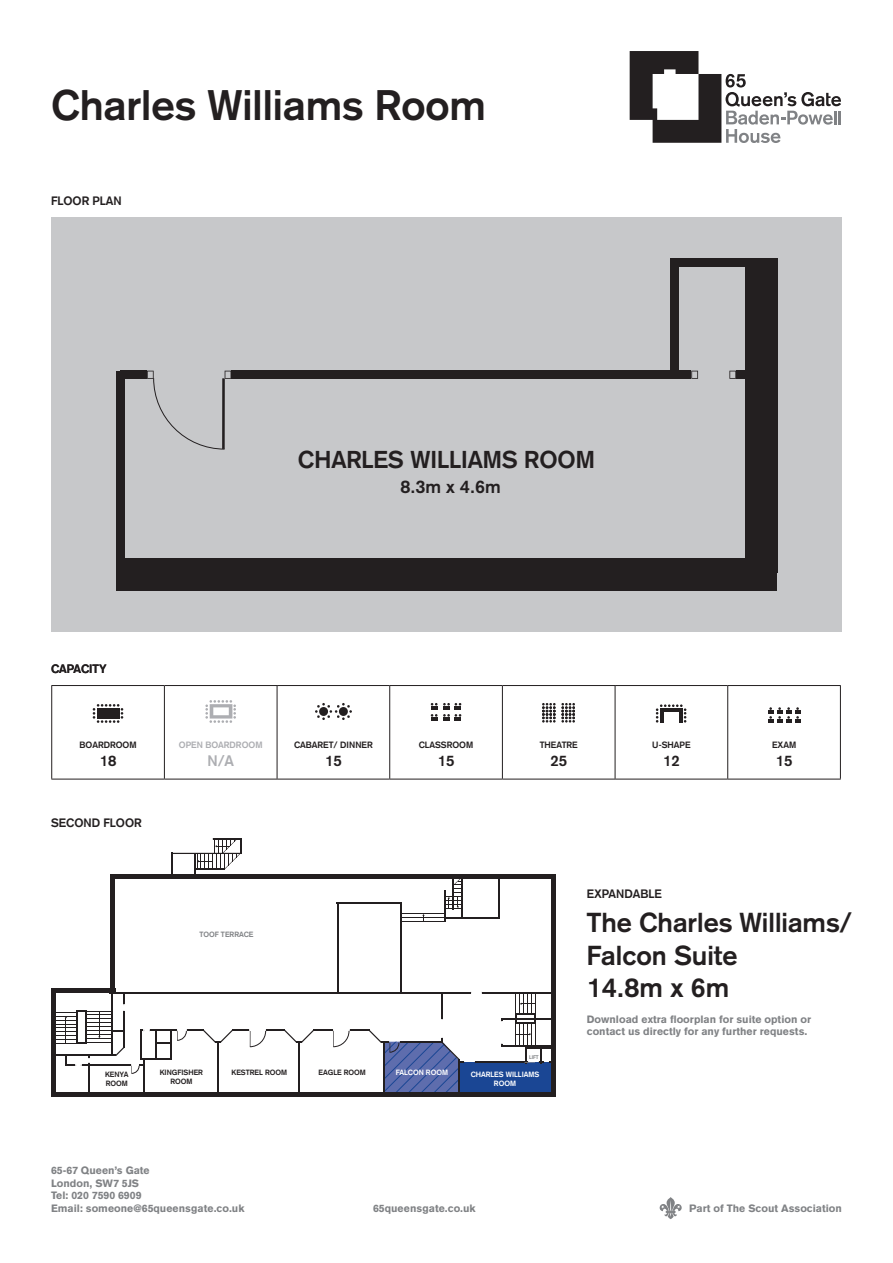
<style>
.page{position:relative;width:893px;height:1263px;background:#fff}
.page>*{position:absolute;margin:0;border:0;box-sizing:border-box;transform-origin:0 0}
.t1{font:700 42px "Akzidenz Grotesk";color:#231f20}
.t2{font:700 27px "Akzidenz Grotesk";color:#231f20}
.t3{font:700 24px "Akzidenz Grotesk";color:#231f20}
.t4{font:700 18px "Akzidenz Grotesk";color:#231f20}
.t5{font:700 15px "Akzidenz Grotesk";color:#231f20}
.t6{font:700 15px "Akzidenz Grotesk";color:#adaeb2}
.t7{font:700 12px "Akzidenz Grotesk";color:#231f20}
.t8{font:900 10.5px/12.6px "Akzidenz Grotesk";color:#808285}
.t9{font:700 9px "Akzidenz Grotesk";color:#231f20}
.t10{font:700 9px "Akzidenz Grotesk";color:#adaeb2}
.t11{font:700 7.5px "Akzidenz Grotesk";color:#231f20}
.t12{font:700 7.5px/9px "Akzidenz Grotesk";color:#fff;text-align:center}
.t13{font:700 7.5px "Akzidenz Grotesk";color:#808285}
.t14{font:700 5.25px "Akzidenz Grotesk";color:#808285}
</style>
<div class="page">
<svg style="left:630px;top:51px;width:211px;height:92px"></svg>
<svg style="left:659px;top:1197px;width:23px;height:22px"></svg>
<div style="left:51px;top:217px;width:791px;height:414px;background:#c7c8ca"></div>
<div style="left:459px;top:1063px;width:94px;height:30px;background:#1a4694"></div>
<hr style="left:51px;top:685px;width:113px;height:1px;background:#231f20">
<hr style="left:51px;top:686px;width:1px;height:93px;background:#231f20">
<hr style="left:164px;top:685px;width:113px;height:1px;background:#231f20">
<hr style="left:164px;top:686px;width:1px;height:93px;background:#231f20">
<hr style="left:277px;top:685px;width:113px;height:1px;background:#231f20">
<hr style="left:277px;top:686px;width:1px;height:93px;background:#231f20">
<hr style="left:390px;top:685px;width:112px;height:1px;background:#231f20">
<hr style="left:389px;top:686px;width:1px;height:93px;background:#231f20">
<hr style="left:502px;top:685px;width:113px;height:1px;background:#231f20">
<hr style="left:502px;top:686px;width:1px;height:93px;background:#231f20">
<hr style="left:615px;top:685px;width:113px;height:1px;background:#231f20">
<hr style="left:615px;top:686px;width:1px;height:93px;background:#231f20">
<hr style="left:728px;top:685px;width:113px;height:1px;background:#231f20">
<hr style="left:727px;top:686px;width:1px;height:93px;background:#231f20">
<hr style="left:840px;top:686px;width:1px;height:93px;background:#231f20">
<hr style="left:51px;top:779px;width:113px;height:1px;background:#231f20">
<hr style="left:164px;top:779px;width:113px;height:1px;background:#231f20">
<hr style="left:277px;top:779px;width:113px;height:1px;background:#231f20">
<hr style="left:390px;top:779px;width:112px;height:1px;background:#231f20">
<hr style="left:502px;top:779px;width:113px;height:1px;background:#231f20">
<hr style="left:615px;top:779px;width:113px;height:1px;background:#231f20">
<hr style="left:728px;top:779px;width:113px;height:1px;background:#231f20">
<svg style="left:93px;top:704px;width:30px;height:19px"></svg>
<svg style="left:205px;top:700px;width:31px;height:23px"></svg>
<svg style="left:315px;top:703px;width:37px;height:17px"></svg>
<div style="left:339px;top:707px;width:9px;height:9px;background:#231f20;border-radius:50%"></div>
<svg style="left:431px;top:703px;width:6px;height:18px"></svg>
<svg style="left:443px;top:703px;width:18px;height:18px"></svg>
<svg style="left:542px;top:703px;width:33px;height:20px"></svg>
<svg style="left:656px;top:704px;width:30px;height:18px"></svg>
<hr style="left:660px;top:708px;width:4px;height:15px;background:#231f20">
<hr style="left:660px;top:708px;width:23px;height:4px;background:#231f20">
<hr style="left:679px;top:708px;width:4px;height:15px;background:#231f20">
<svg style="left:768px;top:707px;width:32px;height:16px"></svg>
<div style="left:117px;top:558px;width:660px;height:33px;background:#231f20"></div>
<div style="left:745px;top:258px;width:32px;height:315px;background:#231f20"></div>
<div style="left:121px;top:371px;width:26px;height:8px;background:#231f20"></div>
<div style="left:231px;top:371px;width:437px;height:8px;background:#231f20"></div>
<div style="left:117px;top:371px;width:8px;height:187px;background:#231f20"></div>
<div style="left:670px;top:262px;width:8px;height:117px;background:#231f20"></div>
<div style="left:670px;top:258px;width:75px;height:8px;background:#231f20"></div>
<div style="left:663px;top:371px;width:28px;height:8px;background:#231f20"></div>
<div style="left:736px;top:371px;width:9px;height:8px;background:#231f20"></div>
<svg style="left:691px;top:371px;width:7px;height:8px"></svg>
<svg style="left:729px;top:371px;width:7px;height:8px"></svg>
<div style="left:51px;top:988px;width:5px;height:109px;background:#231f20"></div>
<hr style="left:111px;top:874px;width:4px;height:119px;background:#231f20">
<div style="left:52px;top:988px;width:63px;height:5px;background:#231f20"></div>
<div style="left:51px;top:1092px;width:505px;height:5px;background:#231f20"></div>
<div style="left:551px;top:877px;width:5px;height:217px;background:#231f20"></div>
<div style="left:111px;top:874px;width:445px;height:5px;background:#231f20"></div>
<hr style="left:482px;top:992px;width:69px;height:1px;background:#231f20">
<hr style="left:109px;top:992px;width:361px;height:1px;background:#231f20">
<hr style="left:88px;top:1063px;width:2px;height:30px;background:#231f20">
<hr style="left:475px;top:1062px;width:53px;height:1px;background:#231f20">
<hr style="left:502px;top:1045px;width:49px;height:1px;background:#231f20">
<hr style="left:502px;top:1018px;width:49px;height:1px;background:#231f20">
<hr style="left:82px;top:1065px;width:49px;height:1px;background:#231f20">
<hr style="left:112px;top:993px;width:1px;height:62px;background:#231f20">
<hr style="left:462px;top:879px;width:1px;height:39px;background:#231f20">
<hr style="left:498px;top:879px;width:1px;height:39px;background:#231f20">
<hr style="left:444px;top:891px;width:2px;height:31px;background:#231f20">
<hr style="left:401px;top:902px;width:1px;height:90px;background:#231f20">
<hr style="left:337px;top:902px;width:1px;height:90px;background:#231f20">
<hr style="left:444px;top:917px;width:55px;height:1px;background:#231f20">
<hr style="left:337px;top:902px;width:65px;height:1px;background:#231f20">
<hr style="left:453px;top:879px;width:1px;height:31px;background:#231f20">
<svg style="left:445px;top:879px;width:17px;height:30px"></svg>
<hr style="left:402px;top:921px;width:42px;height:1px;background:#231f20">
<hr style="left:402px;top:917px;width:42px;height:1px;background:#231f20">
<hr style="left:402px;top:913px;width:42px;height:1px;background:#231f20">
<svg style="left:171px;top:838px;width:71px;height:36px"></svg>
<svg style="left:515px;top:993px;width:36px;height:70px"></svg>
<svg style="left:56px;top:1011px;width:68px;height:55px"></svg>
<svg style="left:123px;top:993px;width:1px;height:12px"></svg>
<svg style="left:442px;top:993px;width:1px;height:27px"></svg>
<svg style="left:131px;top:1030px;width:334px;height:62px"></svg>
<svg style="left:147px;top:371px;width:84px;height:78px"></svg>
<p class="t1" style="left:51px;top:80px;width:437px">Charles Williams Room</p>
<p class="t7" style="left:51px;top:194px;width:72px">FLOOR PLAN</p>
<p class="t3" style="left:298px;top:445px;width:298px">CHARLES WILLIAMS ROOM</p>
<p class="t4" style="left:401px;top:476px;width:102px">8.3m x 4.6m</p>
<p class="t7" style="left:51px;top:662px;width:57px">CAPACITY</p>
<p class="t9" style="left:80px;top:740px;width:59px">BOARDROOM</p>
<p class="t5" style="left:100px;top:752px;width:18px">18</p>
<p class="t7" style="left:51px;top:816px;width:92px">SECOND FLOOR</p>
<p class="t10" style="left:179px;top:739px;width:85px">OPEN BOARDROOM</p>
<p class="t6" style="left:207px;top:752px;width:28px">N/A</p>
<p class="t9" style="left:294px;top:739px;width:80px">CABARET/ DINNER</p>
<p class="t5" style="left:325px;top:752px;width:18px">15</p>
<p class="t13" style="left:199px;top:930px;width:56px">TOOF TERRACE</p>
<p class="t9" style="left:419px;top:740px;width:56px">CLASSROOM</p>
<p class="t5" style="left:438px;top:752px;width:18px">15</p>
<p class="t9" style="left:540px;top:740px;width:39px">THEATRE</p>
<p class="t5" style="left:550px;top:752px;width:18px">25</p>
<p class="t9" style="left:652px;top:739px;width:40px">U-SHAPE</p>
<p class="t5" style="left:663px;top:752px;width:18px">12</p>
<p class="t9" style="left:772px;top:740px;width:26px">EXAM</p>
<p class="t5" style="left:776px;top:752px;width:18px">15</p>
<p class="t14" style="left:529px;top:1054px;width:11px">LIFT</p>
<p class="t7" style="left:587px;top:886px;width:76px">EXPANDABLE</p>
<p class="t2" style="left:587px;top:907px;width:267px">The Charles Williams/</p>
<p class="t2" style="left:587px;top:939px;width:152px">Falcon Suite</p>
<p class="t2" style="left:587px;top:971px;width:144px">14.8m x 6m</p>
<p class="t8" style="left:587px;top:1012px;width:226px">Download extra floorplan for suite option or contact us directly for any further requests.</p>
<p class="t11" style="left:160px;top:1068px;width:45px">KINGFISHER</p>
<p class="t11" style="left:170px;top:1077px;width:24px">ROOM</p>
<p class="t11" style="left:232px;top:1068px;width:57px">KESTREL ROOM</p>
<p class="t11" style="left:319px;top:1068px;width:49px">EAGLE ROOM</p>
<p class="t12" style="left:396px;top:1068px;width:54px">FALCON ROOM</p>
<p class="t11" style="left:105px;top:1070px;width:25px">KENYA</p>
<p class="t11" style="left:106px;top:1079px;width:24px">ROOM</p>
<p class="t12" style="left:471px;top:1070px;width:70px">CHARLES WILLIAMS<br>ROOM</p>
<p class="t8" style="left:51px;top:1164px;width:195px">65-67 Queen’s Gate<br>London, SW7 5JS<br>Tel: 020 7590 6909<br>Email: someone@65queensgate.co.uk</p>
<p class="t8" style="left:373px;top:1202px;width:104px">65queensgate.co.uk</p>
<p class="t8" style="left:689px;top:1202px;width:154px">Part of The Scout Association</p>
</div>
